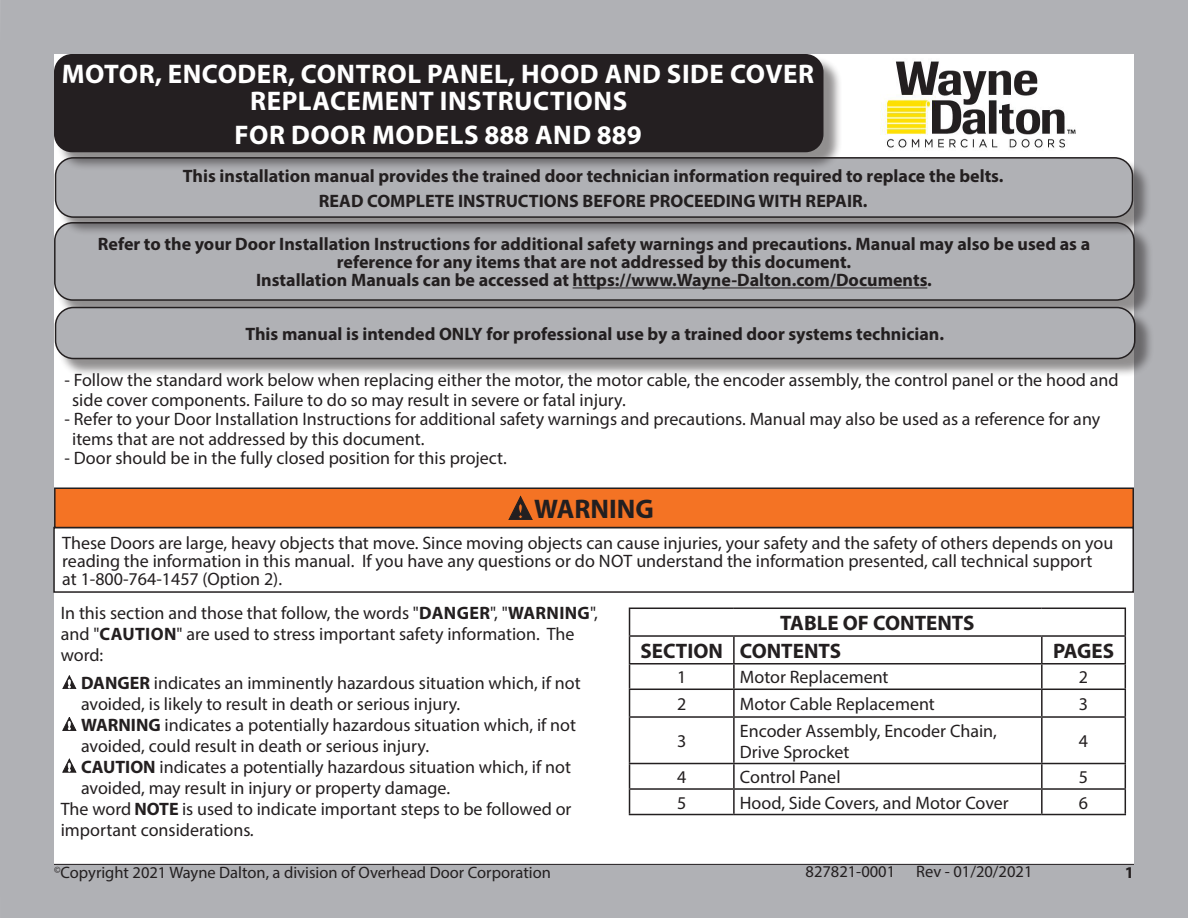
<style>
.page{position:relative;width:1188px;height:918px;background:#fff}
.page>*{position:absolute;margin:0;border:0;box-sizing:border-box;transform-origin:0 0}
.t1{font:700 27px/27px "Myriad Pro";letter-spacing:.02em;color:#fff;text-align:center}
.Section{font:700 27px "Myriad Pro";color:#231f20}
.WHITE_STEP_ID{font:700 21px "Myriad Pro";color:#231f20}
.Figure{font:700 21px "Myriad Pro";color:#231f20}
.Section-2{font:18px/21px "Myriad Pro";color:#231f20}
.t2{font:700 18px/18px "Myriad Pro";color:#231f20;text-align:center}
.WHITE_STEP_ID-2{font:18px/21px "Myriad Pro";color:#231f20}
.t3{font:16.5px "Myriad Pro";color:#231f20}
.t4{font:700 16.5px "Myriad Pro";color:#231f20}
.s1{font-weight:700}
.s2{font-style:italic}
</style>
<div class="page">
<div style="left:0;top:864px;width:1188px;height:54px;background:#b0b1b5"></div>
<hr style="left:54px;top:864px;width:1080px;height:1px;background:#231f20">
<div style="left:0;top:0;width:1188px;height:54px;background:#b0b1b5"></div>
<div style="left:1134px;top:52px;width:54px;height:866px;background:#b0b1b5"></div>
<div style="left:0;top:54px;width:54px;height:810px;background:#b0b1b5"></div>
<div style="left:56px;top:224px;width:1098px;height:95px;background:#231f20;opacity:.5"></div>
<div style="left:55px;top:223px;width:1079px;height:77px;background:#b0b1b5;border-radius:18px"></div>
<hr style="left:573px;top:288px;width:354px;height:1px;background:#231f20">
<div style="left:54px;top:222px;width:1081px;height:79px;border:2px solid #231f20;border-radius:18px"></div>
<div style="left:57px;top:159px;width:1095px;height:78px;background:#231f20;opacity:.5"></div>
<div style="left:56px;top:158px;width:1076px;height:59px;background:#b0b1b5;border-radius:18px"></div>
<div style="left:55px;top:157px;width:1078px;height:61px;border:2px solid #231f20;border-radius:18px"></div>
<div style="left:57px;top:309px;width:1097px;height:69px;background:#231f20;opacity:.5"></div>
<div style="left:56px;top:308px;width:1079px;height:51px;background:#b0b1b5;border-radius:18px"></div>
<div style="left:55px;top:307px;width:1080px;height:52px;border:2px solid #231f20;border-radius:18px"></div>
<div style="left:53px;top:527px;width:1081px;height:66px;border:2px solid #231f20"></div>
<div style="left:55px;top:488px;width:1078px;height:40px;background:#f47324"></div>
<div style="left:54px;top:488px;width:1080px;height:40px;border:2px solid #231f20"></div>
<svg style="left:508px;top:496px;width:25px;height:24px"></svg>
<svg style="left:63px;top:675px;width:13px;height:14px"></svg>
<svg style="left:63px;top:717px;width:13px;height:14px"></svg>
<svg style="left:63px;top:759px;width:13px;height:13px"></svg>
<hr style="left:733px;top:637px;width:2px;height:26px;background:#231f20">
<hr style="left:1041px;top:637px;width:2px;height:26px;background:#231f20">
<hr style="left:629px;top:663px;width:105px;height:2px;background:#231f20">
<hr style="left:734px;top:663px;width:308px;height:2px;background:#231f20">
<hr style="left:733px;top:665px;width:2px;height:24px;background:#231f20">
<hr style="left:1042px;top:663px;width:84px;height:2px;background:#231f20">
<hr style="left:1041px;top:665px;width:2px;height:24px;background:#231f20">
<hr style="left:629px;top:689px;width:105px;height:1px;background:#231f20">
<hr style="left:734px;top:689px;width:308px;height:1px;background:#231f20">
<hr style="left:733px;top:690px;width:2px;height:26px;background:#231f20">
<hr style="left:1042px;top:689px;width:84px;height:1px;background:#231f20">
<hr style="left:1041px;top:690px;width:2px;height:26px;background:#231f20">
<hr style="left:629px;top:716px;width:105px;height:2px;background:#231f20">
<hr style="left:734px;top:716px;width:308px;height:2px;background:#231f20">
<hr style="left:733px;top:718px;width:2px;height:45px;background:#231f20">
<hr style="left:1042px;top:716px;width:84px;height:2px;background:#231f20">
<hr style="left:1041px;top:718px;width:2px;height:45px;background:#231f20">
<hr style="left:629px;top:763px;width:105px;height:1px;background:#231f20">
<hr style="left:734px;top:763px;width:308px;height:1px;background:#231f20">
<hr style="left:733px;top:764px;width:2px;height:24px;background:#231f20">
<hr style="left:1042px;top:763px;width:84px;height:1px;background:#231f20">
<hr style="left:1041px;top:764px;width:2px;height:24px;background:#231f20">
<hr style="left:629px;top:788px;width:105px;height:2px;background:#231f20">
<hr style="left:734px;top:788px;width:308px;height:2px;background:#231f20">
<hr style="left:733px;top:790px;width:2px;height:24px;background:#231f20">
<hr style="left:1042px;top:788px;width:84px;height:2px;background:#231f20">
<hr style="left:1041px;top:790px;width:2px;height:24px;background:#231f20">
<hr style="left:629px;top:814px;width:105px;height:1px;background:#231f20">
<hr style="left:734px;top:814px;width:308px;height:1px;background:#231f20">
<hr style="left:1042px;top:814px;width:84px;height:1px;background:#231f20">
<hr style="left:629px;top:608px;width:105px;height:1px;background:#231f20">
<hr style="left:734px;top:608px;width:308px;height:1px;background:#231f20">
<hr style="left:1042px;top:608px;width:84px;height:1px;background:#231f20">
<hr style="left:629px;top:635px;width:105px;height:2px;background:#231f20">
<hr style="left:734px;top:635px;width:308px;height:2px;background:#231f20">
<hr style="left:1042px;top:635px;width:84px;height:2px;background:#231f20">
<svg style="left:629px;top:609px;width:1px;height:107px"></svg>
<svg style="left:1125px;top:609px;width:1px;height:107px"></svg>
<hr style="left:629px;top:718px;width:1px;height:45px;background:#231f20">
<hr style="left:1125px;top:718px;width:1px;height:45px;background:#231f20">
<svg style="left:629px;top:764px;width:1px;height:50px"></svg>
<svg style="left:1125px;top:764px;width:1px;height:50px"></svg>
<div style="left:56px;top:56px;width:786px;height:115px;background:#231f20;opacity:.5"></div>
<div style="left:54px;top:54px;width:770px;height:98px;background:#241f21;border-radius:18px"></div>
<img style="left:881px;top:61px;width:195px;height:87px">
<p class="t1" style="left:62px;top:59px;width:754px">MOTOR, ENCODER, CONTROL PANEL, HOOD AND SIDE COVER<br>REPLACEMENT INSTRUCTIONS</p>
<p class="t1" style="left:234px;top:120px;width:409px">FOR DOOR MODELS 888 AND 889</p>
<p class="t2" style="left:183px;top:166px;width:822px">This installation manual provides the trained door technician information required to replace the belts.</p>
<p class="t2" style="left:319px;top:191px;width:550px">READ COMPLETE INSTRUCTIONS BEFORE PROCEEDING WITH REPAIR.</p>
<p class="t2" style="left:98px;top:235px;width:994px">Refer to the your Door Installation Instructions for additional safety warnings and precautions. Manual may also be used as a reference for any items that are not addressed by this document.</p>
<p class="t2" style="left:256px;top:271px;width:677px">Installation Manuals can be accessed at https://www.Wayne-Dalton.com/Documents.</p>
<p class="t2" style="left:245px;top:324px;width:700px">This manual is intended ONLY for professional use by a trained door systems technician.</p>
<p class="Section-2" style="left:72px;top:370px;width:1048px;line-height:19.5px;text-indent:-8px">- Follow the standard work below when replacing either the motor, the motor cable, the encoder assembly, the control panel or the hood and side cover components. Failure to do so may result in severe or fatal injury.</p>
<p class="Section-2" style="left:72px;top:409px;width:1030px;line-height:19.5px;text-indent:-8px">- Refer to your Door Installation Instructions for additional safety warnings and precautions. Manual may also be used as a reference for any items that are not addressed by this document.</p>
<p class="Section-2" style="left:65px;top:448px;width:444px">- Door should be in the fully closed position for this project.</p>
<p class="Section" style="left:534px;top:491px;width:121px">WARNING</p>
<p class="Section-2" style="left:62px;top:533px;width:1053px;line-height:18px">These Doors are large, heavy objects that move. Since moving objects can cause injuries, your safety and the safety of others depends on you reading the information in this manual. If you have any questions or do NOT understand the information presented, call technical support<br>at 1-800-764-1457 (Option 2).</p>
<p class="Section-2" style="left:61px;top:602px;width:539px">In this section and those that follow, the words "<span class="s1">DANGER</span>", "<span class="s1">WARNING</span>", and "<span class="s1">CAUTION</span>" are used to stress important safety information. The word:</p>
<p class="Section-2" style="left:81px;top:672px;width:501px"><span class="s1">DANGER</span> indicates an imminently hazardous situation which, if not avoided, is likely to result in death or serious injury.</p>
<p class="Section-2" style="left:81px;top:714px;width:497px"><span class="s1">WARNING</span> indicates a potentially hazardous situation which, if not avoided, could result in death or serious injury.</p>
<p class="Section-2" style="left:81px;top:756px;width:492px"><span class="s1">CAUTION</span> indicates a potentially hazardous situation which, if not avoided, may result in injury or property damage.</p>
<p class="Section-2" style="left:61px;top:798px;width:512px">The word <span class="s1">NOTE</span> is used to indicate important steps to be followed or important considerations<span class="s2">.</span></p>
<p class="t3" style="left:54px;top:862px;width:498px"><sup>©</sup>Copyright 2021 Wayne Dalton, a division of Overhead Door Corporation</p>
<p class="WHITE_STEP_ID" style="left:780px;top:609px;width:196px">TABLE OF CONTENTS</p>
<p class="Figure" style="left:641px;top:637px;width:84px">SECTION</p>
<p class="WHITE_STEP_ID" style="left:740px;top:637px;width:103px">CONTENTS</p>
<p class="WHITE_STEP_ID" style="left:1053px;top:637px;width:63px">PAGES</p>
<p class="WHITE_STEP_ID-2" style="left:677px;top:666px;width:11px">1</p>
<p class="WHITE_STEP_ID-2" style="left:740px;top:666px;width:150px">Motor Replacement</p>
<p class="WHITE_STEP_ID-2" style="left:1079px;top:666px;width:11px">2</p>
<p class="WHITE_STEP_ID-2" style="left:677px;top:693px;width:11px">2</p>
<p class="WHITE_STEP_ID-2" style="left:740px;top:693px;width:197px">Motor Cable Replacement</p>
<p class="WHITE_STEP_ID-2" style="left:1079px;top:693px;width:11px">3</p>
<p class="WHITE_STEP_ID-2" style="left:677px;top:730px;width:11px">3</p>
<p class="WHITE_STEP_ID-2" style="left:740px;top:720px;width:259px">Encoder Assembly, Encoder Chain,<br>Drive Sprocket</p>
<p class="WHITE_STEP_ID-2" style="left:1079px;top:730px;width:11px">4</p>
<p class="WHITE_STEP_ID-2" style="left:677px;top:766px;width:11px">4</p>
<p class="WHITE_STEP_ID-2" style="left:740px;top:766px;width:102px">Control Panel</p>
<p class="WHITE_STEP_ID-2" style="left:1079px;top:766px;width:11px">5</p>
<p class="WHITE_STEP_ID-2" style="left:677px;top:792px;width:11px">5</p>
<p class="WHITE_STEP_ID-2" style="left:740px;top:792px;width:270px">Hood, Side Covers, and Motor Cover</p>
<p class="WHITE_STEP_ID-2" style="left:1079px;top:792px;width:11px">6</p>
<p class="t3" style="left:806px;top:861px;width:91px">827821-0001</p>
<p class="t3" style="left:916px;top:861px;width:118px">Rev - 01/20/2021</p>
<p class="t4" style="left:1125px;top:862px;width:11px">1</p>
</div>
